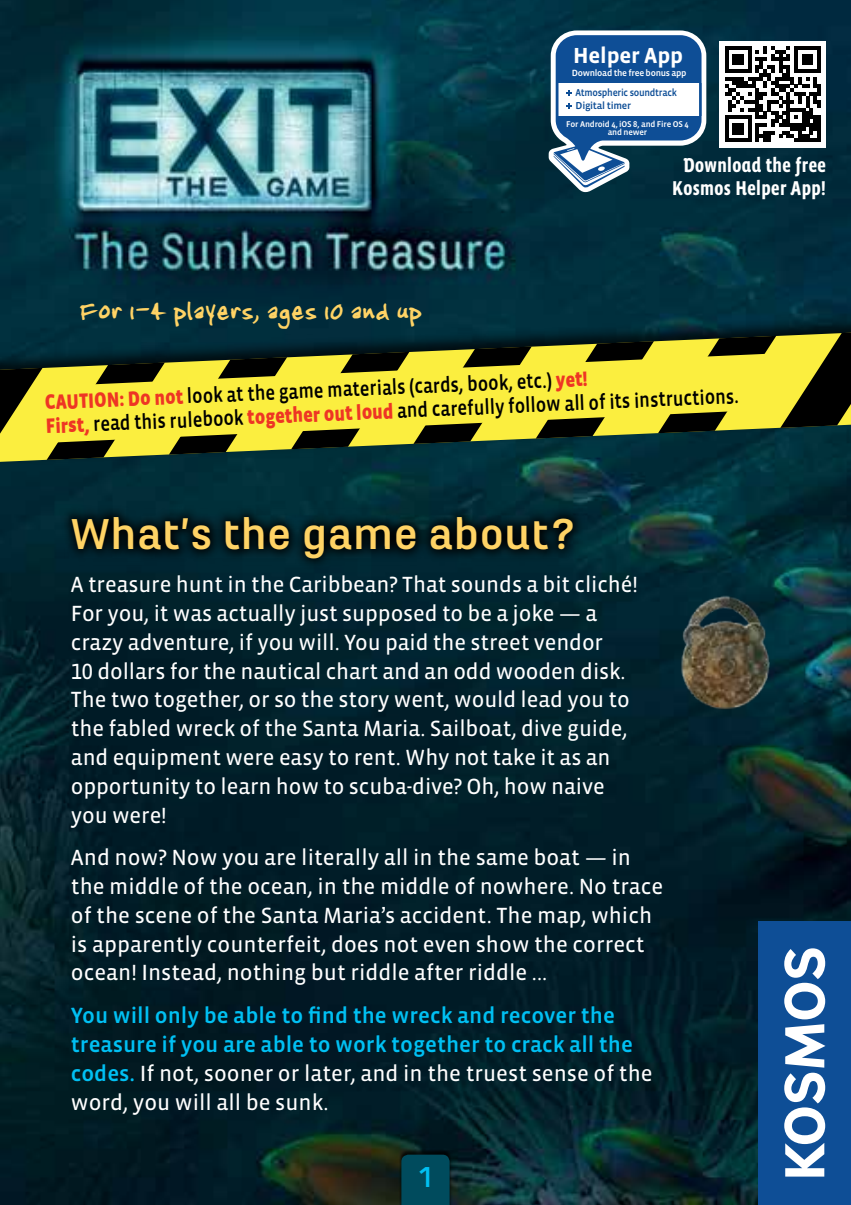
<style>
.page{position:relative;width:851px;height:1205px;background:#fff}
.page>*{position:absolute;margin:0;border:0;box-sizing:border-box;transform-origin:0 0}
.t1{font:700 45px "Marianina X Wd FY";color:#ffd365}
.t2{font:35px "Jenkinsv 20 Thik";letter-spacing:.03em;color:#ffd365}
.t3{font:700 30px "Marianina X Wd FY";color:#00c0f3}
.t4{font:22.5px/28.8px "Vista Sans OT";letter-spacing:-.005em;color:#fff}
.t5{font:500 22.5px/28.8px "Vista Sans OT";color:#00c0f3}
.t6{font:700 22.25px "Vista Sans OT";letter-spacing:-.01em;color:#fff}
.t7{font:500 21.25px/24.8px "Vista Sans OT";color:#000;scale:.86 1}
.t8{font:700 20.5px/23.5px "Vista Sans Nar OT";letter-spacing:.02em;color:#fff;text-align:center}
.t9{font:500 10.25px/12.8px "Vista Sans OT";letter-spacing:-.03em;color:#0e4e96;scale:.94 1}
.t10{font:500 9.25px "Vista Sans OT";letter-spacing:-.03em;color:#fff}
.t11{font:500 8.5px/7.8px "Vista Sans OT";letter-spacing:-.02em;color:#fff;text-align:center}
.s1{font-weight:900;color:#ee3524}
.s2{font-weight:400;color:#fff}
</style>
<div class="page">
<img style="left:0;top:0;width:850px;height:1205px">
<div style="left:0;top:311px;width:850px;height:157px;background:#000;opacity:.75"></div>
<svg style="left:0;top:333px;width:850px;height:127px;background:#31482c"></svg>
<svg style="left:45px;top:352px;width:751px;height:91px;background:#c4bd35"></svg>
<div style="left:758px;top:921px;width:92px;height:284px;background:#0e4e96"></div>
<svg style="left:784px;top:948px;width:41px;height:228px"></svg>
<div style="left:399px;top:1149px;width:53px;height:56px;background:#000;opacity:.75"></div>
<div style="left:401px;top:1154px;width:48px;height:51px;background:#004b5d"></div>
<svg style="left:548px;top:30px;width:158px;height:162px"></svg>
<img style="left:666px;top:591px;width:119px;height:127px">
<div style="left:719px;top:41px;width:107px;height:106px;background:#fff"></div>
<svg style="left:725px;top:46px;width:95px;height:96px"></svg>
<svg style="left:59px;top:505px;width:526px;height:65px;background:#001b22"></svg>
<p class="t6" style="left:573px;top:44px;width:111px">Helper App</p>
<p class="t10" style="left:572px;top:68px;width:116px">Download the free bonus app</p>
<p class="t9" style="left:575px;top:87px;width:109px">Atmospheric soundtrack<br>Digital timer</p>
<p class="t11" style="left:566px;top:121px;width:124px">For Android 4, iOS 8, and Fire OS 4 and newer</p>
<h2 class="t2" style="left:79px;top:291px;width:343px">For 1-4 players, ages 10 and up</h2>
<p class="t8" style="left:672px;top:153px;width:155px">Download the free<br>Kosmos Helper App!</p>
<p class="t7" style="left:44px;top:393px;width:807px;rotate:-3deg"><span class="s1">CAUTION: Do not</span> look at the game materials (cards, book, etc.) <span class="s1">yet!<br></span><sup>First,</sup> read this rulebook <span class="s1">together out loud</span> and carefully follow all of its instructions.</p>
<h1 class="t1" style="left:71px;top:509px;width:506px">What’s the game about?</h1>
<p class="t4" style="left:71px;top:571px;width:568px">A treasure hunt in the Caribbean? That sounds a bit cliché!<br>For you, it was actually just supposed to be a joke — a crazy adventure, if you will. You paid the street vendor<br>10 dollars for the nautical chart and an odd wooden disk.<br>The two together, or so the story went, would lead you to the fabled wreck of the Santa Maria. Sailboat, dive guide, and equipment were easy to rent. Why not take it as an opportunity to learn how to scuba-dive? Oh, how naive you were!</p>
<p class="t4" style="left:71px;top:844px;width:593px">And now? Now you are literally all in the same boat — in the middle of the ocean, in the middle of nowhere. No trace of the scene of the Santa Maria’s accident. The map, which is apparently counterfeit, does not even show the correct ocean! Instead, nothing but riddle after riddle ...</p>
<p class="t5" style="left:71px;top:1002px;width:583px">You will only be able to find the wreck and recover the treasure if you are able to work together to crack all the codes. <span class="s2">If not, sooner or later, and in the truest sense of the word, you will all be sunk.</span></p>
<h3 class="t3" style="left:416px;top:1161px;width:19px">1</h3>
</div>
